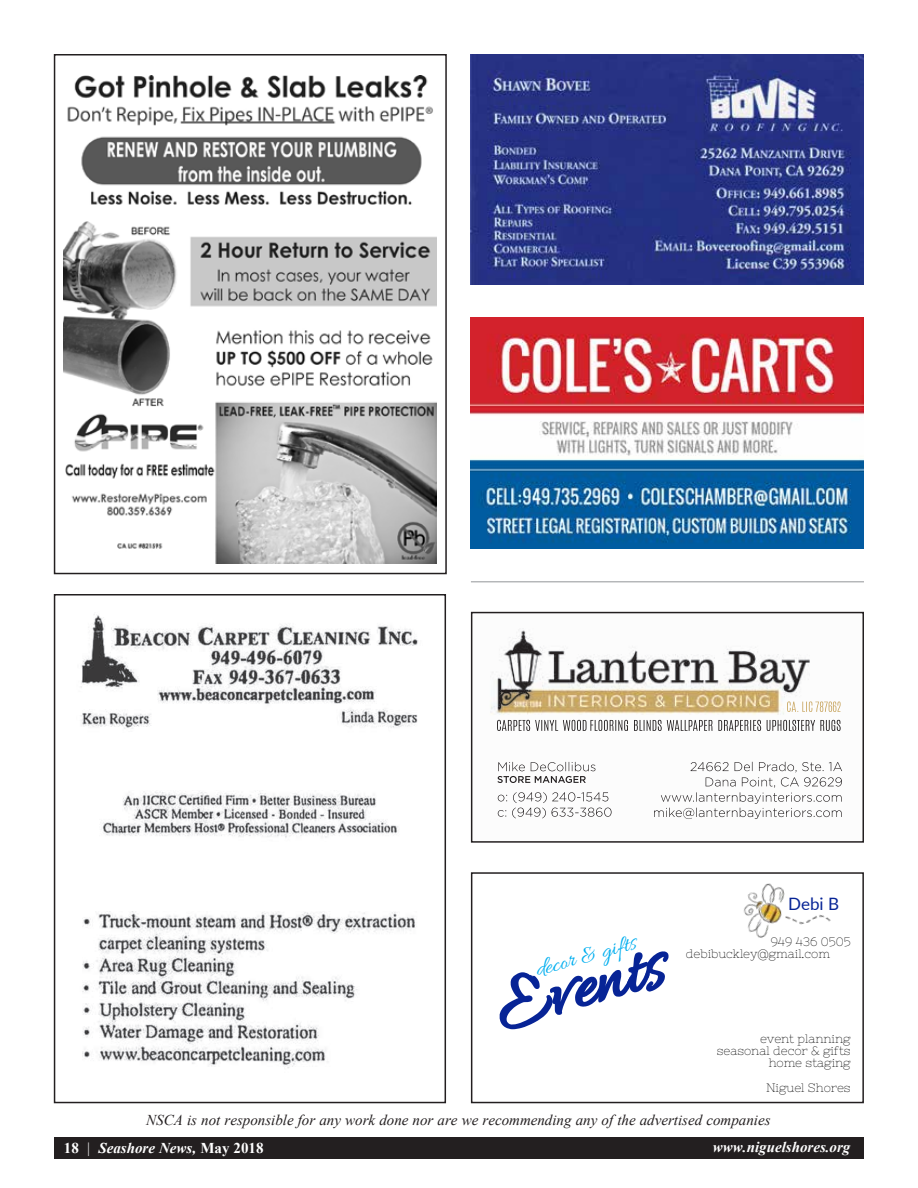
<style>
.page{position:relative;width:918px;height:1188px;background:#fff}
.page>*{position:absolute;margin:0;border:0;box-sizing:border-box;transform-origin:0 0}
.t1{font:75.6px "Cairo Font 0 0";color:#072496}
.t2{font:24.45px "Allura";color:#00aeef}
.t3{font:17.1px "Lato";color:#072496}
.t4{font:italic 15px "Times New Roman";color:#231f20}
.t5{font:italic 700 15px "Times New Roman";color:#fff}
.t6{font:12.15px/12.1px "Nixie One";color:#000}
.s1{font-style:normal}
.s2{font-weight:400;font-style:normal}
</style>
<div class="page">
<div style="left:54px;top:1137px;width:810px;height:21px;background:#231f20"></div>
<img style="left:490px;top:628px;width:352px;height:191px">
<div style="left:471px;top:612px;width:393px;height:231px;border:2px solid #231f20"></div>
<img style="left:743px;top:883px;width:88px;height:55px">
<div style="left:471px;top:872px;width:393px;height:231px;border:2px solid #231f20"></div>
<img style="left:64px;top:76px;width:373px;height:488px">
<div style="left:54px;top:54px;width:393px;height:520px;border:2px solid #231f20"></div>
<img style="left:471px;top:318px;width:393px;height:231px">
<img style="left:81px;top:614px;width:337px;height:454px">
<div style="left:54px;top:594px;width:392px;height:509px;border:2px solid #231f20"></div>
<img style="left:471px;top:54px;width:393px;height:231px">
<hr style="left:471px;top:581px;width:393px;height:1px;background:#939598">
<h2 class="t2" style="left:532px;top:957px;width:105px;rotate:-16deg">decor &amp; gifts</h2>
<h1 class="t1" style="left:481px;top:956px;width:174px;rotate:-15deg">Events</h1>
<h3 class="t3" style="left:788px;top:891px;width:52px">Debi B</h3>
<p class="t6" style="left:686px;top:935px;width:166px;text-indent:85px">949 436 0505 debibuckley@gmail.com</p>
<p class="t6" style="left:717px;top:1033px;width:135px;text-align:right">event planning seasonal decor &amp; gifts home staging</p>
<p class="t6" style="left:766px;top:1081px;width:86px">Niguel Shores</p>
<p class="t4" style="left:146px;top:1110px;width:626px">NSCA is not responsible for any work done nor are we recommending any of the advertised companies</p>
<p class="t5" style="left:64px;top:1137px;width:201px"><span class="s1">18</span> <span class="s2">|</span> Seashore News, <span class="s1">May 2018</span></p>
<p class="t5" style="left:713px;top:1137px;width:139px">www.niguelshores.org</p>
</div>
